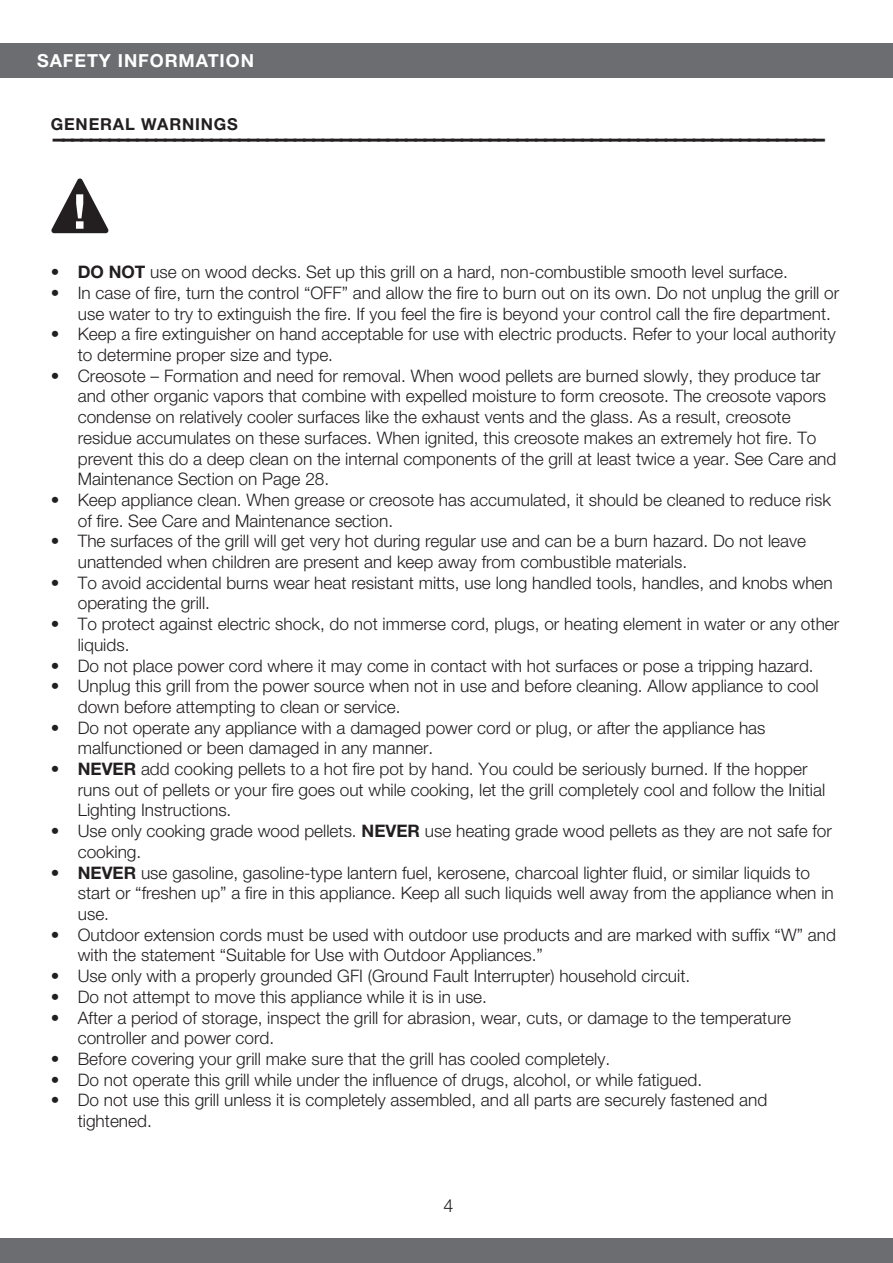
<style>
.page{position:relative;width:893px;height:1263px;background:#fff}
.page>*{position:absolute;margin:0;border:0;box-sizing:border-box;transform-origin:0 0}
.t1{font:700 18px "Helvetica Neue LT Std";letter-spacing:.05em;color:#fff}
.t2{font:300 18px "Helvetica Neue LT Std";color:#231f20}
.t3{font:300 17.25px/20.7px "Helvetica Neue LT Std";color:#231f20}
.t4{font:900 expanded 16.5px "Helvetica Neue LT Std";color:#231f20;scale:2 1}
.t5{font:700 16.5px "Helvetica Neue LT Std";letter-spacing:.05em;color:#231f20}
.s1{font-weight:700}
</style>
<div class="page">
<svg style="left:51px;top:178px;width:58px;height:55px"></svg>
<div style="left:0;top:43px;width:893px;height:35px;background:#6c6d70"></div>
<div style="left:0;top:1238px;width:893px;height:25px;background:#6c6d70"></div>
<p class="t1" style="left:37px;top:50px;width:218px">SAFETY INFORMATION</p>
<p class="t5" style="left:51px;top:114px;width:189px">GENERAL WARNINGS</p>
<p class="t4" style="left:51px;top:128px;width:390px">-----------------------------------------------------------------------------------</p>
<p class="t3" style="left:51px;top:261px;width:738px"><span class="s1">• DO NOT</span> use on wood decks. Set up this grill on a hard, non-combustible smooth level surface.</p>
<p class="t3" style="left:78px;top:282px;width:763px;text-indent:-27px">• In case of fire, turn the control “OFF” and allow the fire to burn out on its own. Do not unplug the grill or use water to try to extinguish the fire. If you feel the fire is beyond your control call the fire department.</p>
<p class="t3" style="left:78px;top:323px;width:759px;text-indent:-27px">• Keep a fire extinguisher on hand acceptable for use with electric products. Refer to your local authority to determine proper size and type.</p>
<p class="t3" style="left:78px;top:365px;width:760px;text-indent:-27px">• Creosote – Formation and need for removal. When wood pellets are burned slowly, they produce tar and other organic vapors that combine with expelled moisture to form creosote. The creosote vapors condense on relatively cooler surfaces like the exhaust vents and the glass. As a result, creosote residue accumulates on these surfaces. When ignited, this creosote makes an extremely hot fire. To prevent this do a deep clean on the internal components of the grill at least twice a year. See Care and Maintenance Section on Page 28.</p>
<p class="t3" style="left:78px;top:489px;width:755px;text-indent:-27px">• Keep appliance clean. When grease or creosote has accumulated, it should be cleaned to reduce risk of fire. See Care and Maintenance section.</p>
<p class="t3" style="left:78px;top:530px;width:730px;text-indent:-27px">• The surfaces of the grill will get very hot during regular use and can be a burn hazard. Do not leave unattended when children are present and keep away from combustible materials.</p>
<p class="t3" style="left:78px;top:572px;width:756px;text-indent:-27px">• To avoid accidental burns wear heat resistant mitts, use long handled tools, handles, and knobs when operating the grill.</p>
<p class="t3" style="left:78px;top:613px;width:763px;text-indent:-27px">• To protect against electric shock, do not immerse cord, plugs, or heating element in water or any other liquids.</p>
<p class="t3" style="left:51px;top:655px;width:764px">• Do not place power cord where it may come in contact with hot surfaces or pose a tripping hazard.</p>
<p class="t3" style="left:78px;top:675px;width:743px;text-indent:-27px">• Unplug this grill from the power source when not in use and before cleaning. Allow appliance to cool down before attempting to clean or service.</p>
<p class="t3" style="left:78px;top:717px;width:689px;text-indent:-27px">• Do not operate any appliance with a damaged power cord or plug, or after the appliance has malfunctioned or been damaged in any manner.</p>
<p class="t3" style="left:78px;top:758px;width:749px;text-indent:-27px"><span class="s1">• NEVER</span> add cooking pellets to a hot fire pot by hand. You could be seriously burned. If the hopper runs out of pellets or your fire goes out while cooking, let the grill completely cool and follow the Initial<br>Lighting Instructions.</p>
<p class="t3" style="left:78px;top:820px;width:756px;text-indent:-27px">• Use only cooking grade wood pellets. <span class="s1">NEVER</span> use heating grade wood pellets as they are not safe for cooking.</p>
<p class="t3" style="left:78px;top:862px;width:757px;text-indent:-27px"><span class="s1">• NEVER</span> use gasoline, gasoline-type lantern fuel, kerosene, charcoal lighter fluid, or similar liquids to start or “freshen up” a fire in this appliance. Keep all such liquids well away from the appliance when in use.</p>
<p class="t3" style="left:78px;top:924px;width:760px;text-indent:-27px">• Outdoor extension cords must be used with outdoor use products and are marked with suffix “W” and with the statement “Suitable for Use with Outdoor Appliances.”</p>
<p class="t3" style="left:51px;top:965px;width:641px">• Use only with a properly grounded GFI (Ground Fault Interrupter) household circuit.</p>
<p class="t3" style="left:51px;top:986px;width:438px">• Do not attempt to move this appliance while it is in use.</p>
<p class="t3" style="left:78px;top:1007px;width:715px;text-indent:-27px">• After a period of storage, inspect the grill for abrasion, wear, cuts, or damage to the temperature controller and power cord.</p>
<p class="t3" style="left:51px;top:1048px;width:561px">• Before covering your grill make sure that the grill has cooled completely.</p>
<p class="t3" style="left:51px;top:1069px;width:653px">• Do not operate this grill while under the influence of drugs, alcohol, or while fatigued.</p>
<p class="t3" style="left:78px;top:1089px;width:691px;text-indent:-27px">• Do not use this grill unless it is completely assembled, and all parts are securely fastened and tightened.</p>
<p class="t2" style="left:443px;top:1194px;width:12px">4</p>
</div>
